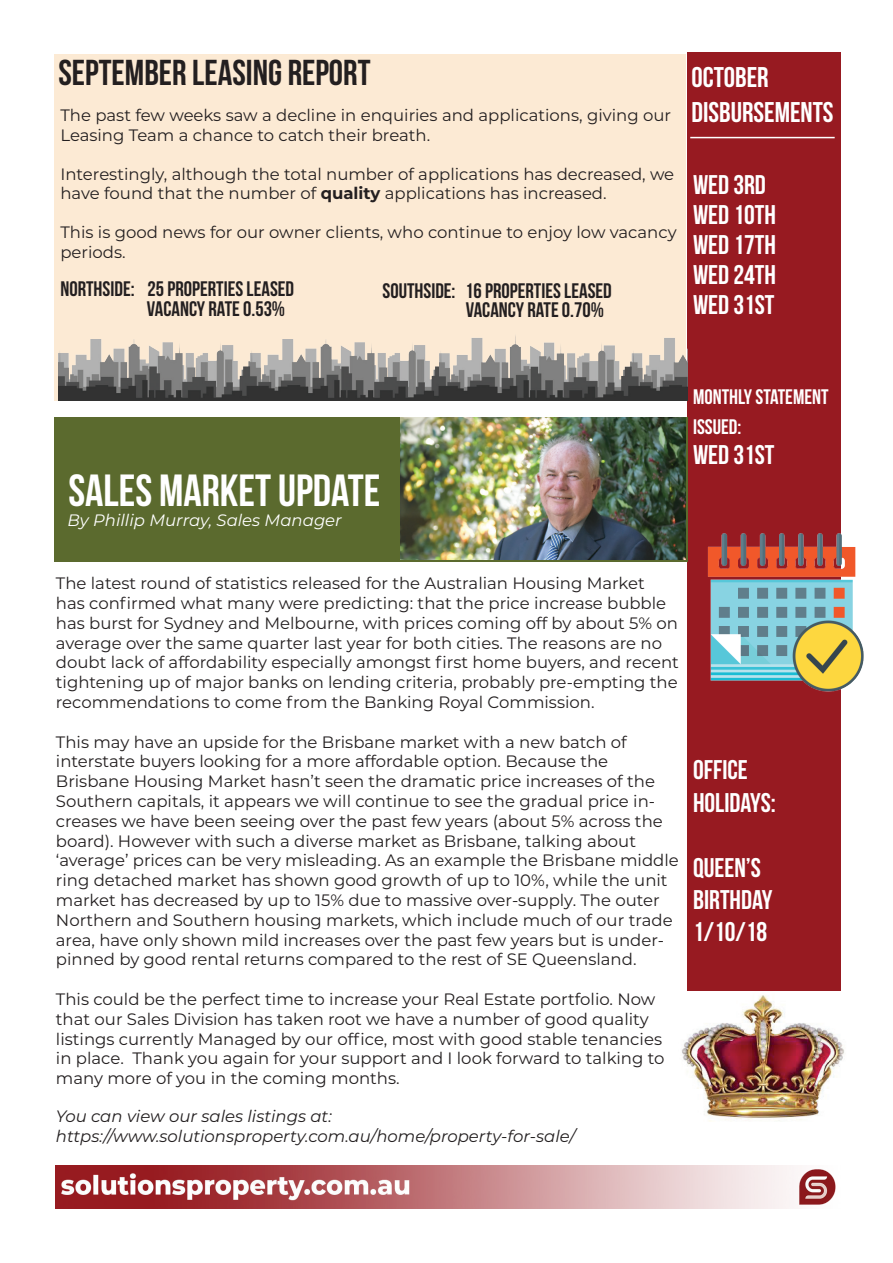
<style>
.page{position:relative;width:893px;height:1263px;background:#fff}
.page>*{position:absolute;margin:0;border:0;box-sizing:border-box;transform-origin:0 0}
.t1{font:45px "Bebas Neue";color:#fff}
.t2{font:36px "Bebas Neue";color:#231f20}
.t3{font:28.5px/34.2px "Bebas Neue";color:#fff}
.t4{font:27px/30px "Bebas Neue";color:#fff}
.t5{font:21px/19.5px "Bebas Neue";color:#231f20}
.t6{font:21px/30px "Bebas Neue";color:#fff}
.t7{font:16.5px/19.8px "Montserrat";color:#231f20}
.t8{font:italic 16.5px/19.8px "Montserrat";color:#231f20}
.t9{font:italic 16.5px "Montserrat";color:#fff}
.s1{font-weight:700}
</style>
<div class="page">
<div style="left:54px;top:54px;width:632px;height:347px;background:#fcead4"></div>
<div style="left:687px;top:52px;width:153px;height:1067px;background:#971a21"></div>
<img style="left:59px;top:339px;width:381px;height:62px">
<hr style="left:690px;top:137px;width:145px;height:1px;background:#fff">
<img style="left:707px;top:525px;width:157px;height:171px">
<img style="left:56px;top:1166px;width:780px;height:42px">
<img style="left:440px;top:335px;width:247px;height:66px">
<div style="left:54px;top:417px;width:634px;height:144px;background:#5b6a2e"></div>
<img style="left:681px;top:992px;width:163px;height:130px">
<img style="left:401px;top:417px;width:285px;height:143px">
<h2 class="t2" style="left:58px;top:53px;width:313px">SEPTEMBER LEASING REPORT</h2>
<p class="t7" style="left:60px;top:105px;width:612px">The past few weeks saw a decline in enquiries and applications, giving our<br>Leasing Team a chance to catch their breath.</p>
<p class="t7" style="left:60px;top:163px;width:615px">Interestingly, although the total number of applications has decreased, we have found that the number of <span class="s1">quality</span> applications has increased.</p>
<p class="t7" style="left:60px;top:222px;width:618px">This is good news for our owner clients, who continue to enjoy low vacancy periods.</p>
<p class="t5" style="left:147px;top:279px;width:149px;text-indent:-87px">NORTHSIDE: 25 PROPERTIES LEASED<br>VACANCY RATE 0.53%</p>
<p class="t5" style="left:466px;top:281px;width:147px;text-indent:-83px">SOUTHSIDE: 16 PROPERTIES LEASED<br>VACANCY RATE 0.70%</p>
<h3 class="t3" style="left:691px;top:60px;width:144px">OCTOBER<br>DISBURSEMENTS</h3>
<h3 class="t4" style="left:693px;top:170px;width:84px">WED 3RD<br>WED 10TH<br>WED 17TH<br>WED 24TH<br>WED 31ST</h3>
<h1 class="t1" style="left:68px;top:466px;width:314px">SALES MARKET UPDATE</h1>
<p class="t9" style="left:67px;top:508px;width:276px">By Phillip Murray, Sales Manager</p>
<p class="t6" style="left:693px;top:382px;width:137px">MONTHLY STATEMENT<br>ISSUED:</p>
<h3 class="t4" style="left:693px;top:440px;width:83px">WED 31ST</h3>
<p class="t7" style="left:56px;top:573px;width:625px">The latest round of statistics released for the Australian Housing Market<br>has confirmed what many were predicting: that the price increase bubble has burst for Sydney and Melbourne, with prices coming off by about 5% on average over the same quarter last year for both cities. The reasons are no doubt lack of affordability especially amongst first home buyers, and recent tightening up of major banks on lending criteria, probably pre-empting the recommendations to come from the Banking Royal Commission.</p>
<p class="t7" style="left:56px;top:731px;width:624px">This may have an upside for the Brisbane market with a new batch of interstate buyers looking for a more affordable option. Because the Brisbane Housing Market hasn’t seen the dramatic price increases of the Southern capitals, it appears we will continue to see the gradual price in&shy;creases we have been seeing over the past few years (about 5% across the board). However with such a diverse market as Brisbane, talking about ‘average’ prices can be very misleading. As an example the Brisbane middle ring detached market has shown good growth of up to 10%, while the unit market has decreased by up to 15% due to massive over-supply. The outer Northern and Southern housing markets, which include much of our trade area, have only shown mild increases over the past few years but is under&shy;pinned by good rental returns compared to the rest of SE Queensland.</p>
<p class="t7" style="left:56px;top:989px;width:610px">This could be the perfect time to increase your Real Estate portfolio. Now that our Sales Division has taken root we have a number of good quality listings currently Managed by our office, most with good stable tenancies in place. Thank you again for your support and I look forward to talking to many more of you in the coming months.</p>
<p class="t8" style="left:56px;top:1106px;width:521px">You can view our sales listings at: https://www.solutionsproperty.com.au/home/property-for-sale/</p>
<h3 class="t4" style="left:693px;top:753px;width:84px;line-height:32.4px">OFFICE<br>HOLIDAYS:</h3>
<h3 class="t4" style="left:693px;top:851px;width:81px;line-height:32.4px">QUEEN’S<br>BIRTHDAY<br>1/10/18</h3>
</div>
